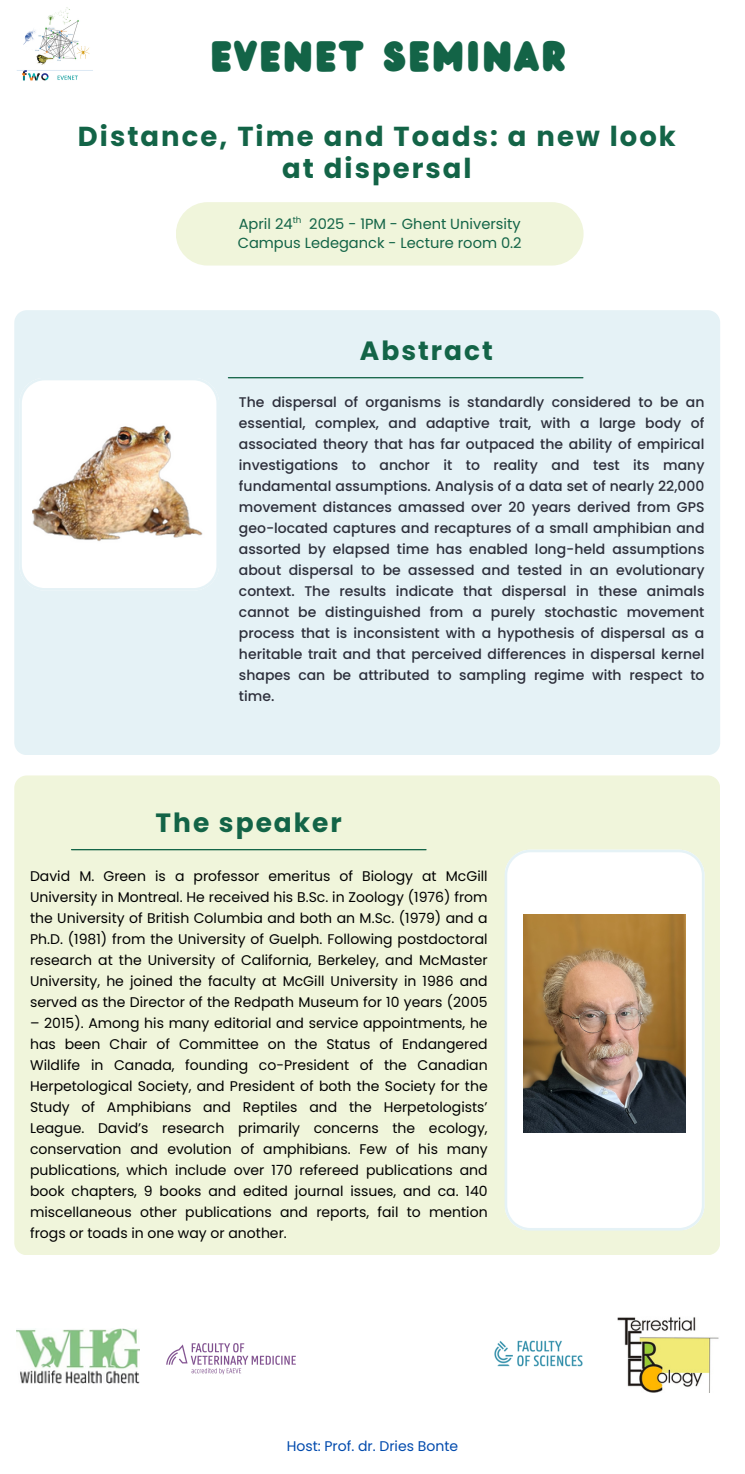
<style>
.page{position:relative;width:745px;height:1474px;background:#fff}
.page>*{position:absolute;margin:0;border:0;box-sizing:border-box;transform-origin:0 0}
.t1{font:37.1px "Wedges";letter-spacing:.075em;color:#136447}
.t2{font:700 27.47px/32.6px "Poppins";letter-spacing:.075em;color:#136447;text-align:center}
.t3{font:700 26.43px "Poppins";letter-spacing:.075em;color:#136447}
.t4{font:14.53px "Poppins";color:#136447}
.t5{font:14px/21px "Poppins";color:#000;text-align:justify}
.t6{font:500 14px/21px "Poppins";color:#2d2f3b;text-align:justify}
.t7{font:14px "Poppins";color:#004aad}
.t8{font:8.75px "Poppins";color:#136447}
</style>
<div class="page">
<div style="left:14px;top:310px;width:705px;height:445px;background:#e5f2f6"></div>
<svg style="left:19px;top:378px;width:200px;height:213px"></svg>
<hr style="left:228px;top:377px;width:354px;height:1px;background:#136447">
<div style="left:14px;top:775px;width:705px;height:480px;background:#f0f5db"></div>
<hr style="left:71px;top:849px;width:355px;height:1px;background:#136447">
<img style="left:17px;top:7px;width:76px;height:74px">
<img style="left:33px;top:423px;width:173px;height:122px">
<img style="left:16px;top:1328px;width:124px;height:55px">
<img style="left:617px;top:1317px;width:102px;height:75px">
<img style="left:494px;top:1340px;width:89px;height:27px">
<img style="left:166px;top:1343px;width:130px;height:32px">
<svg style="left:504px;top:850px;width:200px;height:380px"></svg>
<img style="left:522px;top:914px;width:163px;height:218px">
<div style="left:176px;top:202px;width:407px;height:64px;background:#f0f5db;border-radius:32px"></div>
<h1 class="t1" style="left:211px;top:29px;width:356px">EVENET SEMINAR</h1>
<p class="t2" style="left:78px;top:120px;width:599px">Distance, Time and Toads: a new look at dispersal</p>
<h2 class="t8" style="left:292px;top:214px;width:10px">th</h2>
<p class="t4" style="left:237px;top:233px;width:285px">Campus Ledeganck - Lecture room 0.2</p>
<h2 class="t4" style="left:238px;top:214px;width:283px">April 24 2025 - 1PM - Ghent University</h2>
<p class="t3" style="left:360px;top:332px;width:134px">Abstract</p>
<p class="t6" style="left:239px;top:392px;width:467px">The dispersal of organisms is standardly considered to be an essential, complex, and adaptive trait, with a large body of associated theory that has far outpaced the ability of empirical investigations to anchor it to reality and test its many fundamental assumptions. Analysis of a data set of nearly 22,000 movement distances amassed over 20 years derived from GPS geo-located captures and recaptures of a small amphibian and assorted by elapsed time has enabled long-held assumptions about dispersal to be assessed and tested in an evolutionary context. The results indicate that dispersal in these animals cannot be distinguished from a purely stochastic movement process that is inconsistent with a hypothesis of dispersal as a heritable trait and that perceived differences in dispersal kernel shapes can be attributed to sampling regime with respect to time.</p>
<h2 class="t3" style="left:155px;top:804px;width:188px">The speaker</h2>
<p class="t5" style="left:30px;top:866px;width:459px">David M. Green is a professor emeritus of Biology at McGill University in Montreal. He received his B.Sc. in Zoology (1976) from the University of British Columbia and both an M.Sc. (1979) and a Ph.D. (1981) from the University of Guelph. Following postdoctoral research at the University of California, Berkeley, and McMaster University, he joined the faculty at McGill University in 1986 and served as the Director of the Redpath Museum for 10 years (2005</p>
<p class="t5" style="left:30px;top:1013px;width:459px">– 2015). Among his many editorial and service appointments, he has been Chair of Committee on the Status of Endangered Wildlife in Canada, founding co-President of the Canadian Herpetological Society, and President of both the Society for the Study of Amphibians and Reptiles and the Herpetologists’ League. David’s research primarily concerns the ecology, conservation and evolution of amphibians. Few of his many publications, which include over 170 refereed publications and book chapters, 9 books and edited journal issues, and ca. 140 miscellaneous other publications and reports, fail to mention frogs or toads in one way or another.</p>
<h3 class="t7" style="left:286px;top:1436px;width:173px">Host: Prof. dr. Dries Bonte</h3>
</div>
